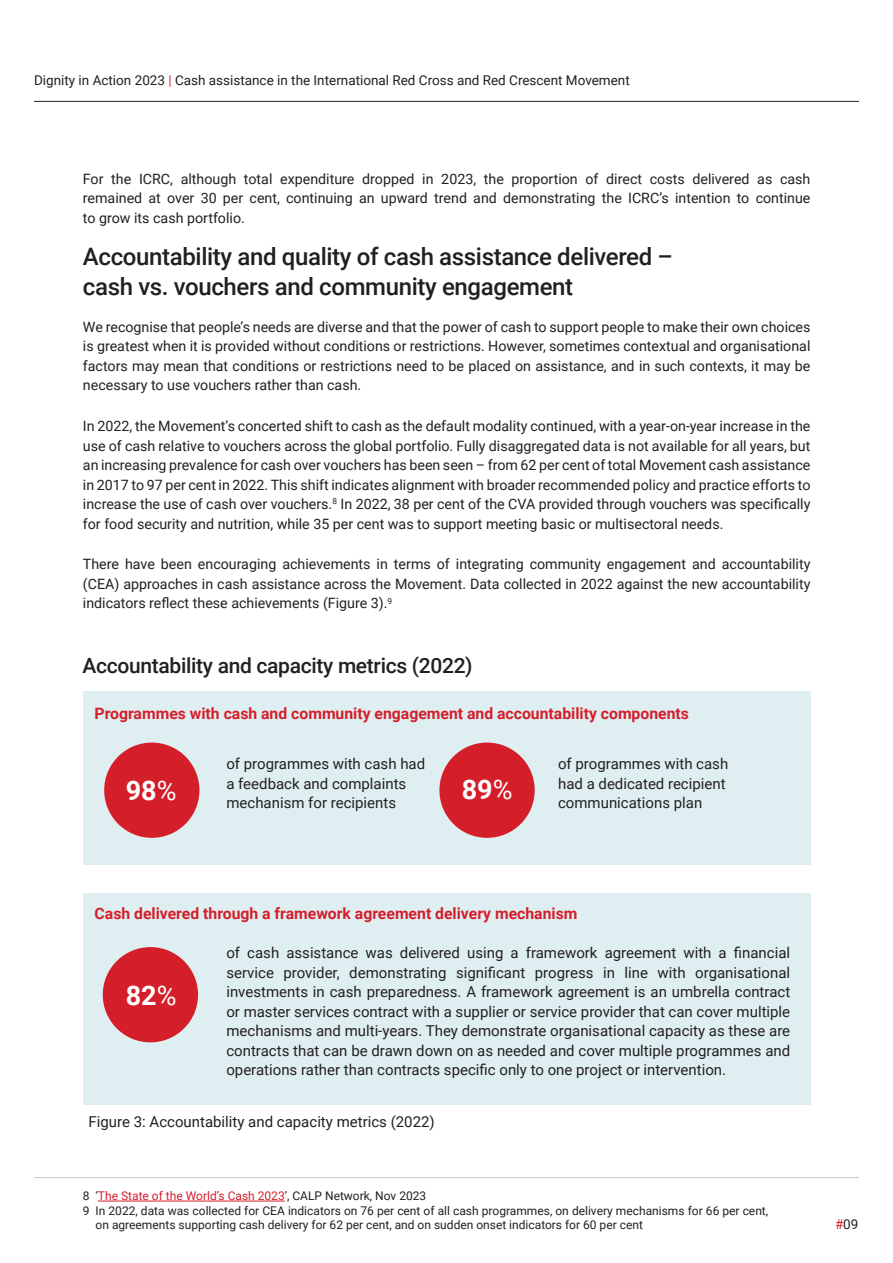
<style>
.page{position:relative;width:893px;height:1263px;background:#fff}
.page>*{position:absolute;margin:0;border:0;box-sizing:border-box;transform-origin:0 0}
.t1{font:700 27px "Roboto";color:#fff}
._9_Body_Text_Left{font:500 24px/30px "Roboto";letter-spacing:-.015em;color:#231f20}
._9_Body_Text_Left-2{font:500 21px "Roboto";letter-spacing:-.015em;color:#231f20}
._9_Body_Text_Left-3{font:700 15.75px "Roboto";color:#d41f2b}
.t2{font:15px/19.5px "Roboto";color:#231f20}
.t3{font:14.25px/19.5px "Roboto";color:#231f20;text-align:justify}
.t4{font:13.5px "Roboto";color:#231f20}
.t5{font:12px/14.4px "Roboto";color:#231f20}
.t6{font:12px "Roboto";color:#d41f2b}
.s1{color:#d41f2b}
.s2{font-weight:400}
.s3{color:#231f20}
</style>
<div class="page">
<hr style="left:34px;top:101px;width:825px;height:1px;background:#231f20">
<div style="left:83px;top:691px;width:727px;height:174px;background:#dfeff1"></div>
<hr style="left:98px;top:1201px;width:187px;height:1px;background:#d41f2b">
<hr style="left:34px;top:1177px;width:825px;height:1px;background:#231f20">
<div style="left:83px;top:893px;width:727px;height:211px;background:#dfeff1"></div>
<div style="left:103px;top:947px;width:95px;height:95px;background:#d41f2b;border-radius:50%"></div>
<div style="left:439px;top:742px;width:96px;height:96px;background:#d41f2b;border-radius:50%"></div>
<div style="left:104px;top:742px;width:95px;height:96px;background:#d41f2b;border-radius:50%"></div>
<p class="t4" style="left:34px;top:70px;width:597px">Dignity in Action 2023 <span class="s1">|</span> Cash assistance in the International Red Cross and Red Crescent Movement</p>
<p class="t3" style="left:83px;top:168px;width:729px">For the ICRC, although total expenditure dropped in 2023, the proportion of direct costs delivered as cash remained at over 30 per cent, continuing an upward trend and demonstrating the ICRC’s intention to continue to grow its cash portfolio.</p>
<p class="_9_Body_Text_Left" style="left:83px;top:241px;width:592px">Accountability and quality of cash assistance delivered – cash vs. vouchers and community engagement</p>
<p class="t3" style="left:83px;top:317px;width:729px">We recognise that people’s needs are diverse and that the power of cash to support people to make their own choices is greatest when it is provided without conditions or restrictions. However, sometimes contextual and organisational factors may mean that conditions or restrictions need to be placed on assistance, and in such contexts, it may be necessary to use vouchers rather than cash.</p>
<p class="t3" style="left:83px;top:416px;width:729px">In 2022, the Movement’s concerted shift to cash as the default modality continued, with a year-on-year increase in the use of cash relative to vouchers across the global portfolio. Fully disaggregated data is not available for all years, but an increasing prevalence for cash over vouchers has been seen – from 62 per cent of total Movement cash assistance in 2017 to 97 per cent in 2022. This shift indicates alignment with broader recommended policy and practice efforts to increase the use of cash over vouchers.<sup>8</sup> In 2022, 38 per cent of the CVA provided through vouchers was specifically for food security and nutrition, while 35 per cent was to support meeting basic or multisectoral needs.</p>
<p class="t3" style="left:83px;top:554px;width:729px">There have been encouraging achievements in terms of integrating community engagement and accountability (CEA) approaches in cash assistance across the Movement. Data collected in 2022 against the new accountability indicators reflect these achievements (Figure 3).<sup>9</sup></p>
<p class="_9_Body_Text_Left-2" style="left:82px;top:651px;width:392px">Accountability and capacity metrics (2022)</p>
<p class="_9_Body_Text_Left-3" style="left:95px;top:702px;width:596px">Programmes with cash and community engagement and accountability components</p>
<p class="t2" style="left:558px;top:753px;width:172px">of programmes with cash had a dedicated recipient communications plan</p>
<p class="t2" style="left:226px;top:753px;width:200px">of programmes with cash had a feedback and complaints mechanism for recipients</p>
<p class="t1" style="left:462px;top:770px;width:52px">89<span class="s2">%</span></p>
<p class="t1" style="left:126px;top:772px;width:52px">98<span class="s2">%</span></p>
<p class="_9_Body_Text_Left-3" style="left:95px;top:903px;width:484px">Cash delivered through a framework agreement delivery mechanism</p>
<p class="t1" style="left:126px;top:976px;width:52px">82<span class="s2">%</span></p>
<p class="t2" style="left:226px;top:943px;width:565px;text-align:justify">of cash assistance was delivered using a framework agreement with a financial service provider, demonstrating significant progress in line with organisational investments in cash preparedness. A framework agreement is an umbrella contract or master services contract with a supplier or service provider that can cover multiple mechanisms and multi-years. They demonstrate organisational capacity as these are contracts that can be drawn down on as needed and cover multiple programmes and operations rather than contracts specific only to one project or intervention.</p>
<p class="t2" style="left:89px;top:1111px;width:348px">Figure 3: Accountability and capacity metrics (2022)</p>
<p class="t6" style="left:83px;top:1187px;width:345px"><span class="s3">8 ‘</span>The State of the World’s Cash 2023<span class="s3">’, CALP Network, Nov 2023</span></p>
<p class="t5" style="left:96px;top:1203px;width:674px;text-indent:-13px">9 In 2022, data was collected for CEA indicators on 76 per cent of all cash programmes, on delivery mechanisms for 66 per cent, on agreements supporting cash delivery for 62 per cent, and on sudden onset indicators for 60 per cent</p>
<p class="t4" style="left:835px;top:1215px;width:25px"><span class="s1">#</span>09</p>
</div>
